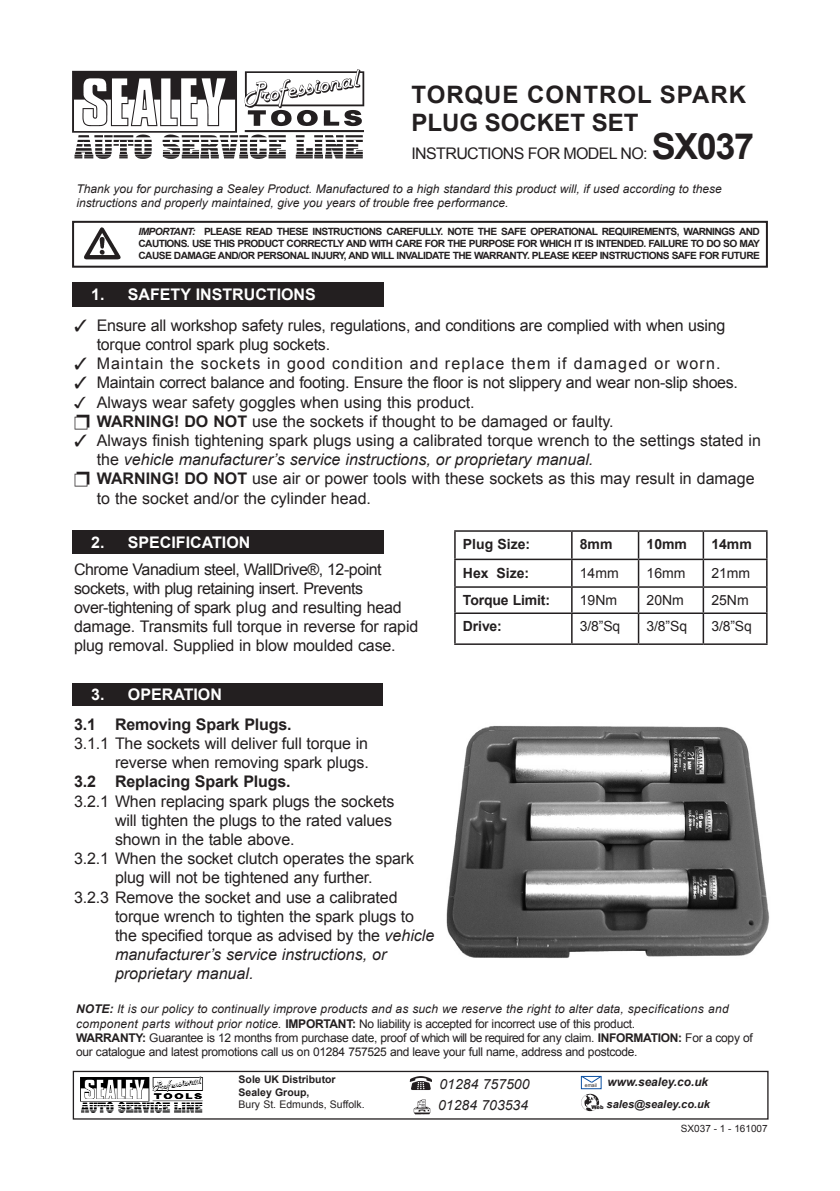
<style>
.page{position:relative;width:840px;height:1191px;background:#fff}
.page>*{position:absolute;margin:0;border:0;box-sizing:border-box;transform-origin:0 0}
.t1{font:700 36px "Arial";letter-spacing:-.04em;color:#231f20}
.t2{font:700 24px "Arial";letter-spacing:.02em;color:#231f20}
.t3{font:700 24px "Arial";color:#231f20}
.t4{font:16px/19.2px "Arial";letter-spacing:-.01em;color:#231f20}
.t5{font:16px/19.2px "Arial";letter-spacing:-.03em;color:#231f20}
.t6{font:16px "Arial";letter-spacing:.06em;color:#231f20}
.Chapter_Header{font:700 16px "Arial";color:#fff}
.t7{font:700 16px "Arial";letter-spacing:-.01em;color:#231f20}
.t8{font:16px "Arial";letter-spacing:-.04em;color:#231f20}
.t9{font:italic 16px "Arial";color:#231f20}
.t10{font:700 14px "Arial";color:#231f20}
.t11{font:14px "Arial";color:#231f20}
.t12{font:italic 14px "Arial";color:#231f20}
.t13{font:12px/14.4px "Arial";letter-spacing:-.025em;color:#231f20}
.t14{font:italic 12px "Arial";color:#231f20}
.t15{font:italic 700 11.8px "Arial";color:#231f20}
.t16{font:italic 700 11px "Arial";color:#231f20}
.t17{font:700 10.4px "Arial";color:#231f20}
.t18{font:10.4px "Arial";color:#231f20}
.t19{font:700 10px/12px "Arial";letter-spacing:-.06em;color:#231f20;text-align:justify}
.t20{font:10px "Arial";color:#231f20}
.t21{font:900 5.2px "Arial";color:#231f20}
.t22{font:5px "Arial";color:#231f20}
.s1{font-style:italic}
.s2{font-weight:700}
</style>
<div class="page">
<img style="left:81px;top:1076px;width:122px;height:36px">
<div style="left:73px;top:1070px;width:695px;height:49px;border:1px solid #231f20"></div>
<img style="left:413px;top:1099px;width:18px;height:15px">
<img style="left:409px;top:1076px;width:22px;height:14px">
<svg style="left:581px;top:1075px;width:20px;height:8px"></svg>
<div style="left:580px;top:1076px;width:21px;height:13px;border:1px solid #0a4fa2"></div>
<img style="left:581px;top:1093px;width:19px;height:19px">
<img style="left:72px;top:69px;width:293px;height:89px">
<div style="left:72px;top:221px;width:695px;height:47px;border:2px solid #231f20"></div>
<img style="left:84px;top:227px;width:37px;height:33px">
<div style="left:72px;top:282px;width:311px;height:25px;background:#231f20"></div>
<div style="left:72px;top:530px;width:311px;height:24px;background:#231f20"></div>
<div style="left:72px;top:683px;width:311px;height:23px;background:#231f20"></div>
<img style="left:446px;top:725px;width:324px;height:233px">
<hr style="left:454px;top:530px;width:117px;height:2px;background:#231f20">
<hr style="left:571px;top:530px;width:67px;height:2px;background:#231f20">
<hr style="left:570px;top:532px;width:2px;height:26px;background:#231f20">
<hr style="left:638px;top:530px;width:65px;height:2px;background:#231f20">
<hr style="left:637px;top:532px;width:2px;height:26px;background:#231f20">
<hr style="left:703px;top:530px;width:64px;height:2px;background:#231f20">
<hr style="left:765px;top:532px;width:2px;height:26px;background:#231f20">
<hr style="left:454px;top:558px;width:117px;height:2px;background:#231f20">
<hr style="left:571px;top:558px;width:67px;height:2px;background:#231f20">
<hr style="left:570px;top:560px;width:2px;height:26px;background:#231f20">
<hr style="left:638px;top:558px;width:65px;height:2px;background:#231f20">
<hr style="left:637px;top:560px;width:2px;height:26px;background:#231f20">
<hr style="left:703px;top:558px;width:64px;height:2px;background:#231f20">
<hr style="left:765px;top:560px;width:2px;height:26px;background:#231f20">
<hr style="left:454px;top:586px;width:117px;height:2px;background:#231f20">
<hr style="left:571px;top:586px;width:67px;height:2px;background:#231f20">
<hr style="left:570px;top:588px;width:2px;height:24px;background:#231f20">
<hr style="left:638px;top:586px;width:65px;height:2px;background:#231f20">
<hr style="left:637px;top:588px;width:2px;height:24px;background:#231f20">
<hr style="left:703px;top:586px;width:64px;height:2px;background:#231f20">
<hr style="left:765px;top:588px;width:2px;height:24px;background:#231f20">
<hr style="left:454px;top:612px;width:117px;height:2px;background:#231f20">
<svg style="left:454px;top:532px;width:1px;height:111px"></svg>
<hr style="left:571px;top:612px;width:67px;height:2px;background:#231f20">
<hr style="left:570px;top:614px;width:2px;height:29px;background:#231f20">
<hr style="left:638px;top:612px;width:65px;height:2px;background:#231f20">
<hr style="left:637px;top:614px;width:2px;height:29px;background:#231f20">
<hr style="left:703px;top:612px;width:64px;height:2px;background:#231f20">
<svg style="left:702px;top:532px;width:1px;height:111px"></svg>
<hr style="left:765px;top:614px;width:2px;height:29px;background:#231f20">
<hr style="left:454px;top:643px;width:117px;height:2px;background:#231f20">
<hr style="left:571px;top:643px;width:67px;height:2px;background:#231f20">
<hr style="left:638px;top:643px;width:65px;height:2px;background:#231f20">
<hr style="left:703px;top:643px;width:64px;height:2px;background:#231f20">
<p class="t2" style="left:411px;top:78px;width:19px">tor</p>
<p class="t2" style="left:464px;top:78px;width:100px">que contro</p>
<p class="t2" style="left:636px;top:78px;width:41px">l spark</p>
<p class="t3" style="left:411px;top:106px;width:222px">plug socket set</p>
<p class="t8" style="left:411px;top:142px;width:237px">instructions for model no:</p>
<p class="t1" style="left:651px;top:122px;width:104px">sx037</p>
<p class="t14" style="left:76px;top:181px;width:646px">Thank you for purchasing a Sealey Product. Manufactured to a high standard this product will, if used according to these</p>
<p class="t14" style="left:76px;top:195px;width:433px">instructions and properly maintained, give you years of trouble free performance.</p>
<p class="t19" style="left:138px;top:226px;width:622px"><span class="s1">IMPORTANT:</span> PLEASE READ THESE INSTRUCTIONS CAREFULLY. NOTE THE SAFE OPERATIONAL REQUIREMENTS, WARNINGS AND CAUTIONS. USE THIS PRODUCT CORRECTLY AND WITH CARE FOR THE PURPOSE FOR WHICH IT IS INTENDED. FAILURE TO DO SO MAY CAUSE DAMAGE AND/OR PERSONAL INJURY, AND WILL INVALIDATE THE WARRANTY. PLEASE KEE P INSTRUCTIONS SAFE FOR FUTURE</p>
<p class="Chapter_Header" style="left:91px;top:284px;width:226px">1. SAFETY INSTRUCTIONS</p>
<p class="t4" style="left:97px;top:316px;width:629px;text-indent:-23px">✓ Ensure all workshop safety rules, regulations, and conditions are complied with when using torque control spark plug sockets.</p>
<p class="t6" style="left:74px;top:353px;width:647px">✓ Maintain the sockets in good condition and replace them if damaged or worn.</p>
<p class="t4" style="left:74px;top:373px;width:665px">✓ Maintain correct balance and footing. Ensure the floor is not slippery and wear non-slip shoes.</p>
<p class="t4" style="left:97px;top:392px;width:379px">Always wear safety goggles when using this product.</p>
<p class="t4" style="left:97px;top:412px;width:518px"><span class="s2">WARNING! DO NOT</span> use the sockets if thought to be damaged or faulty.</p>
<p class="t4" style="left:97px;top:431px;width:665px;text-indent:-23px">✓ Always finish tightening spark plugs using a calibrated torque wrench to the settings stated in the <span class="s1">vehicle manufacturer’s service instructions, or proprietary manual.</span></p>
<p class="t4" style="left:97px;top:469px;width:659px"><span class="s2">WARNING! DO NOT</span> use air or power tools with these sockets as this may result in damage to the socket and/or the cylinder head.</p>
<p class="Chapter_Header" style="left:91px;top:531px;width:122px">2. Specification</p>
<p class="t5" style="left:74px;top:559px;width:345px">Chrome Vanadium steel, WallDrive®, 12-point sockets, with plug retaining insert. Prevents over-tightening of spark plug and resulting head damage. Transmits full torque in reverse for rapid plug removal. Supplied in blow moulded case.</p>
<p class="Chapter_Header" style="left:91px;top:684px;width:30px">3. op</p>
<p class="Chapter_Header" style="left:151px;top:684px;width:22px">eration</p>
<p class="t7" style="left:74px;top:713px;width:219px">3.1 Removing Spark Plugs.</p>
<p class="t4" style="left:74px;top:734px;width:296px;text-align:right">3.1.1 The sockets will deliver full torque in reverse when removing spark plugs.</p>
<p class="t7" style="left:74px;top:771px;width:218px">3.2 Replacing Spark Plugs.</p>
<p class="t4" style="left:115px;top:791px;width:281px;text-indent:-41px">3.2.1 When replacing spark plugs the sockets will tighten the plugs to the rated values shown in the table above.</p>
<p class="t4" style="left:74px;top:849px;width:341px;text-align:center">3.2.1 When the socket clutch operates the spark plug will not be tightened any further.</p>
<p class="t4" style="left:115px;top:887px;width:320px;text-indent:-41px">3.2.3 Remove the socket and use a calibrated torque wrench to tighten the spark plugs to the specified torque as advised by the <span class="s1">vehicle manufacturer’s service instructions, or</span></p>
<p class="t9" style="left:115px;top:963px;width:140px">proprietary manual.</p>
<p class="t10" style="left:462px;top:535px;width:69px">Plug Size:</p>
<p class="t10" style="left:579px;top:535px;width:34px">8mm</p>
<p class="t10" style="left:646px;top:535px;width:42px">10mm</p>
<p class="t10" style="left:711px;top:535px;width:42px">14mm</p>
<p class="t10" style="left:462px;top:563px;width:68px">Hex Size:</p>
<p class="t11" style="left:579px;top:563px;width:40px">14mm</p>
<p class="t11" style="left:646px;top:563px;width:40px">16mm</p>
<p class="t11" style="left:711px;top:563px;width:40px">21mm</p>
<p class="t10" style="left:462px;top:591px;width:89px">Torque Limit:</p>
<p class="t11" style="left:579px;top:591px;width:39px">19Nm</p>
<p class="t11" style="left:646px;top:591px;width:39px">20Nm</p>
<p class="t11" style="left:711px;top:591px;width:39px">25Nm</p>
<p class="t10" style="left:462px;top:617px;width:40px">Drive:</p>
<p class="t11" style="left:579px;top:617px;width:42px">3/8”Sq</p>
<p class="t11" style="left:646px;top:617px;width:42px">3/8”Sq</p>
<p class="t11" style="left:711px;top:617px;width:42px">3/8”Sq</p>
<p class="t14" style="left:76px;top:1001px;width:653px"><span class="s2">NOTE:</span> It is our policy to continually improve products and as such we reserve the right to alter data, specifications and</p>
<p class="t13" style="left:76px;top:1016px;width:560px"><span class="s1">component parts without prior notice.</span> <span class="s2">IMPORTANT:</span> No liability is accepted for incorrect use of this product.</p>
<p class="t13" style="left:76px;top:1030px;width:677px"><span class="s2">WARRANTY:</span> Guarantee is 12 months from purchase date, proof of which will be required for any claim. <span class="s2">INFORMATION:</span> For a copy of our catalogue and latest promotions call us on 01284 757525 and leave your full name, address and postcode.</p>
<p class="t12" style="left:439px;top:1074px;width:91px">01284 757500</p>
<p class="t12" style="left:438px;top:1096px;width:91px">01284 703534</p>
<p class="t17" style="left:238px;top:1072px;width:98px">Sole UK Distributor</p>
<p class="t17" style="left:238px;top:1085px;width:72px">Sealey Group,</p>
<p class="t18" style="left:238px;top:1097px;width:127px">Bury St. Edmunds, Suffolk.</p>
<p class="t16" style="left:606px;top:1097px;width:105px">sales@sealey.co.uk</p>
<p class="t22" style="left:584px;top:1082px;width:14px">email</p>
<p class="t15" style="left:607px;top:1074px;width:102px">www.sealey.co.uk</p>
<p class="t21" style="left:591px;top:1103px;width:14px">Web</p>
<p class="t20" style="left:680px;top:1121px;width:88px">SX037 - 1 - 161007</p>
</div>
